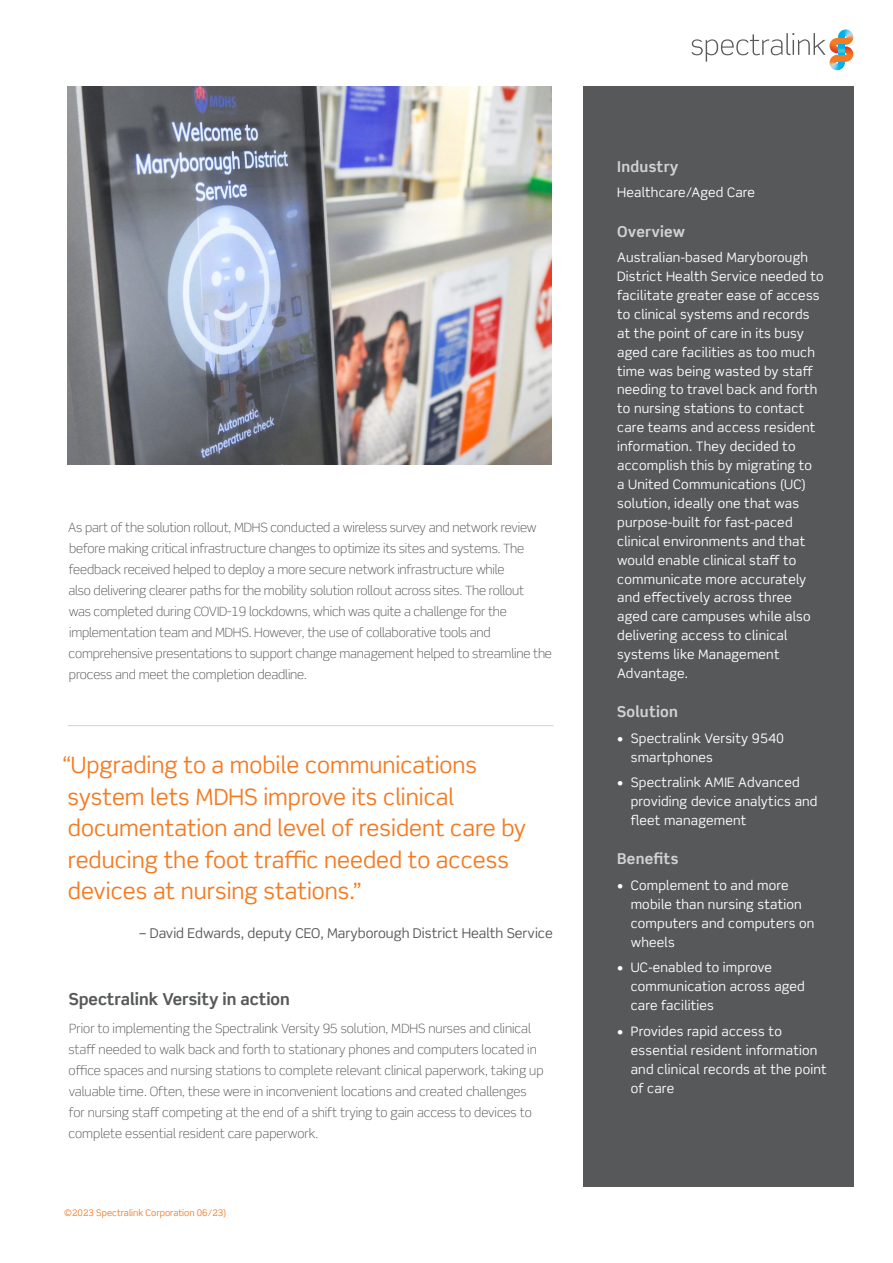
<style>
.page{position:relative;width:893px;height:1263px;background:#fff}
.page>*{position:absolute;margin:0;border:0;box-sizing:border-box;transform-origin:0 0}
.t1{font:22.5px/31.5px "Scene Std";color:#f47b21}
.t2{font:700 16.5px "Scene Pro";color:#57585a}
.Bullets_-_benefits{font:700 15px "Scene Pro";letter-spacing:.015em;color:#d1d2d4}
.t3{font:13.5px "Scene Std";color:#57585a}
.Bullets_-_benefits-2{font:13.05px/18.9px "Scene Pro";letter-spacing:.015em;color:#fff}
.Body{font:300 12.75px/21px "Scene Pro";letter-spacing:-.01em;color:#57585a}
.t4{font:9px "Scene Std";color:#f47b21}
</style>
<div class="page">
<img style="left:829px;top:63px;width:16px;height:7px">
<img style="left:839px;top:29px;width:15px;height:10px">
<svg style="left:691px;top:33px;width:162px;height:30px"></svg>
<hr style="left:68px;top:725px;width:485px;height:1px;background:#d1d2d4">
<div style="left:583px;top:86px;width:271px;height:1100px;background:#57585a"></div>
<img style="left:68px;top:86px;width:484px;height:379px">
<p class="Body" style="left:68px;top:517px;width:485px">As part of the solution rollout, MDHS conducted a wireless survey and network review before making critical infrastructure changes to optimize its sites and systems. The feedback received helped to deploy a more secure network infrastructure while<br>also delivering clearer paths for the mobility solution rollout across sites. The rollout<br>was completed during COVID-19 lockdowns, which was quite a challenge for the implementation team and MDHS. However, the use of collaborative tools and comprehensive presentations to support change management helped to streamline the process and meet the completion deadline.</p>
<p class="t1" style="left:63px;top:749px;width:465px">“Upgrading to a mobile communications system lets MDHS improve its clinical documentation and level of resident care by reducing the foot traffic needed to access devices at nursing stations.”</p>
<p class="t3" style="left:139px;top:924px;width:415px">– David Edwards, deputy CEO, Maryborough District Health Service</p>
<h2 class="t2" style="left:69px;top:989px;width:223px">Spectralink Versity in action</h2>
<p class="Body" style="left:69px;top:1018px;width:477px">Prior to implementing the Spectralink Versity 95 solution, MDHS nurses and clinical staff needed to walk back and forth to stationary phones and computers located in office spaces and nursing stations to complete relevant clinical paperwork, taking up valuable time. Often, these were in inconvenient locations and created challenges for nursing staff competing at the end of a shift trying to gain access to devices to complete essential resident care paperwork.</p>
<p class="t4" style="left:64px;top:1207px;width:163px">©2023 Spectralink Corporation 06/23)</p>
<p class="Bullets_-_benefits" style="left:617px;top:157px;width:63px">Industry</p>
<p class="Bullets_-_benefits-2" style="left:617px;top:183px;width:139px">Healthcare/Aged Care</p>
<p class="Bullets_-_benefits" style="left:617px;top:222px;width:69px">Overview</p>
<p class="Bullets_-_benefits-2" style="left:617px;top:248px;width:208px">Australian-based Maryborough<br>District Health Service needed to facilitate greater ease of access to clinical systems and records at the point of care in its busy aged care facilities as too much time was being wasted by staff needing to travel back and forth to nursing stations to contact care teams and access resident information. They decided to accomplish this by migrating to<br>a United Communications (UC) solution, ideally one that was purpose-built for fast-paced clinical environments and that would enable clinical staff to communicate more accurately and effectively across three aged care campuses while also delivering access to clinical systems like Management<br>Advantage.</p>
<p class="Bullets_-_benefits" style="left:617px;top:702px;width:62px">Solution</p>
<p class="Bullets_-_benefits-2" style="left:631px;top:728px;width:155px;text-indent:-14px">• Spectralink Versity 9540 smartphones</p>
<p class="Bullets_-_benefits-2" style="left:631px;top:773px;width:188px;text-indent:-14px">• Spectralink AMIE Advanced providing device analytics and fleet management</p>
<p class="Bullets_-_benefits" style="left:617px;top:849px;width:63px">Benefits</p>
<p class="Bullets_-_benefits-2" style="left:631px;top:876px;width:185px;text-indent:-14px">• Complement to and more mobile than nursing station computers and computers on wheels</p>
<p class="Bullets_-_benefits-2" style="left:631px;top:958px;width:176px;text-indent:-14px">• UC-enabled to improve communication across aged care facilities</p>
<p class="Bullets_-_benefits-2" style="left:631px;top:1021px;width:198px;text-indent:-14px">• Provides rapid access to essential resident information and clinical records at the point of care</p>
</div>
